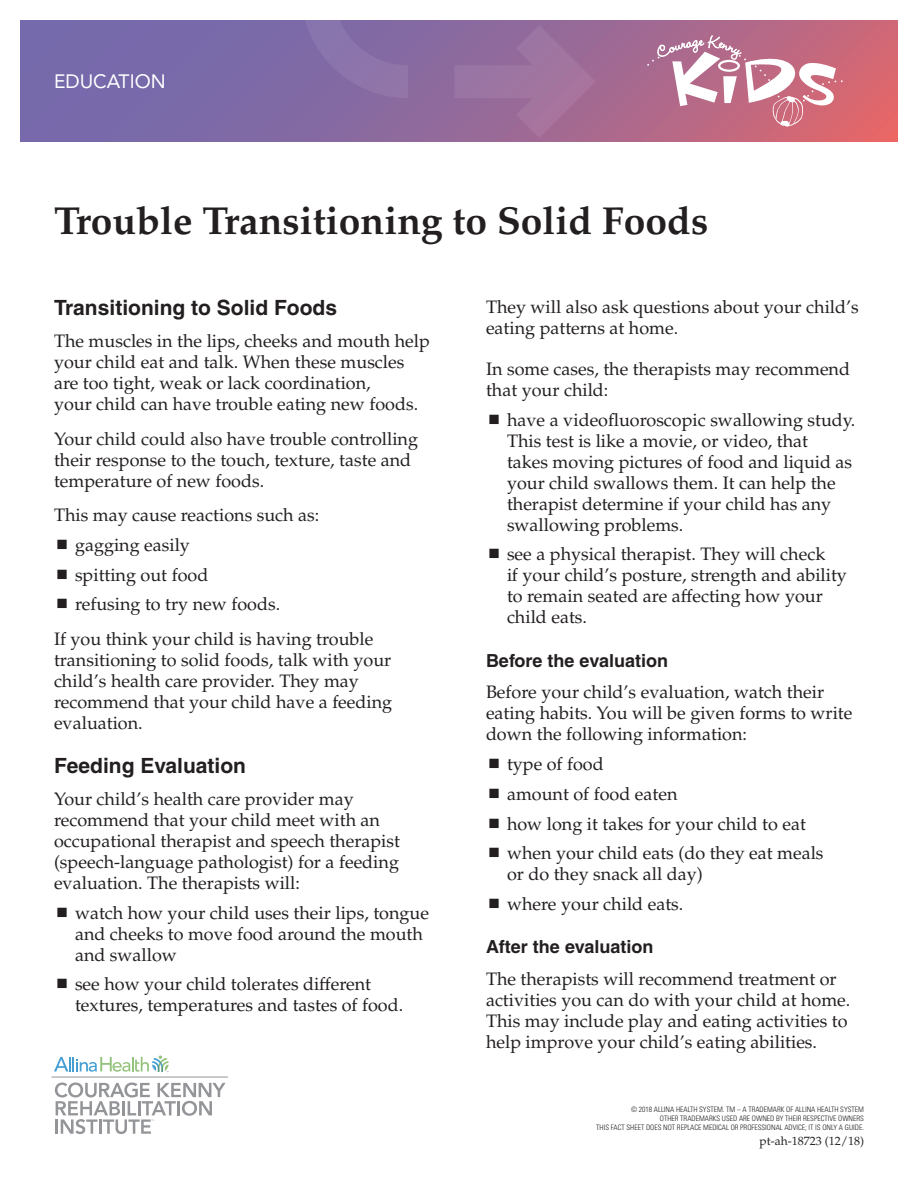
<style>
.page{position:relative;width:918px;height:1188px;background:#fff}
.page>*{position:absolute;margin:0;border:0;box-sizing:border-box;transform-origin:0 0}
.t1{font:700 39px "Palatino LT Pro";color:#231f20}
.Headline{font:700 21px "Helvetica LT Pro";color:#231f20}
.Kicker{font:19.2px "Avenir LT Std";color:#fff}
.Body_copy_before_bul{font:18px/21px "Palatino LT Pro";color:#231f20}
.Body_copy{font:18px/21px "Palatino LT Pro";color:#231f20}
.Body_copy_after_bull{font:18px/21px "Palatino LT Pro";color:#231f20}
.Headline__sub__after{font:700 18px "Helvetica LT Pro";color:#231f20}
.t2{font:12px "Palatino LT Pro";color:#231f20}
.t3{font:300 condensed 7.5px "Univers LT Pro";color:#231f20}
</style>
<div class="page">
<svg style="left:54px;top:1055px;width:115px;height:17px"></svg>
<hr style="left:52px;top:1077px;width:176px;height:1px;background:#939598">
<svg style="left:55px;top:1082px;width:171px;height:52px"></svg>
<svg style="left:20px;top:20px;width:878px;height:122px;background:#90699b"></svg>
<svg style="left:454px;top:25px;width:142px;height:113px;background:#9a6e9b"></svg>
<svg style="left:301px;top:20px;width:127px;height:78px;background:#866da6"></svg>
<svg style="left:647px;top:35px;width:199px;height:92px"></svg>
<p class="Kicker" style="left:54px;top:70px;width:113px">EDUCATION</p>
<p class="t1" style="left:54px;top:196px;width:656px">Trouble Transitioning to Solid Foods</p>
<p class="Headline" style="left:54px;top:295px;width:285px">Transitioning to Solid Foods</p>
<p class="Body_copy" style="left:54px;top:331px;width:378px">The muscles in the lips, cheeks and mouth help your child eat and talk. When these muscles are too tight, weak or lack coordination,<br>your child can have trouble eating new foods.</p>
<p class="Body_copy" style="left:54px;top:428px;width:366px">Your child could also have trouble controlling their response to the touch, texture, taste and temperature of new foods.</p>
<p class="Body_copy_before_bul" style="left:54px;top:505px;width:267px">This may cause reactions such as:</p>
<p class="Body_copy_before_bul" style="left:75px;top:535px;width:116px">gagging easily</p>
<p class="Body_copy_before_bul" style="left:75px;top:564px;width:135px">spitting out food</p>
<p class="Body_copy_before_bul" style="left:75px;top:594px;width:207px">refusing to try new foods.</p>
<p class="Body_copy_after_bull" style="left:54px;top:629px;width:340px">If you think your child is having trouble transitioning to solid foods, talk with your child’s health care provider. They may recommend that your child have a feeding evaluation.</p>
<p class="Headline" style="left:54px;top:753px;width:194px">Feeding Evaluation</p>
<p class="Body_copy_before_bul" style="left:54px;top:788px;width:348px">Your child’s health care provider may recommend that your child meet with an occupational therapist and speech therapist (speech-language pathologist) for a feeding evaluation. The therapists will:</p>
<p class="Body_copy_before_bul" style="left:75px;top:902px;width:356px">watch how your child uses their lips, tongue and cheeks to move food around the mouth and swallow</p>
<p class="Body_copy_before_bul" style="left:75px;top:974px;width:330px">see how your child tolerates different textures, temperatures and tastes of food.</p>
<p class="Body_copy_after_bull" style="left:486px;top:297px;width:374px">They will also ask questions about your child’s eating patterns at home.</p>
<p class="Body_copy_before_bul" style="left:486px;top:358px;width:366px">In some cases, the therapists may recommend that your child:</p>
<p class="Body_copy_before_bul" style="left:507px;top:409px;width:350px">have a videofluoroscopic swallowing study.<br>This test is like a movie, or video, that<br>takes moving pictures of food and liquid as your child swallows them. It can help the therapist determine if your child has any swallowing problems.</p>
<p class="Body_copy_before_bul" style="left:507px;top:544px;width:341px">see a physical therapist. They will check<br>if your child’s posture, strength and ability to remain seated are affecting how your child eats.</p>
<p class="Headline__sub__after" style="left:486px;top:649px;width:184px">Before the evaluation</p>
<p class="Body_copy_before_bul" style="left:486px;top:682px;width:368px">Before your child’s evaluation, watch their eating habits. You will be given forms to write down the following information:</p>
<p class="Body_copy_before_bul" style="left:507px;top:754px;width:98px">type of food</p>
<p class="Body_copy_before_bul" style="left:507px;top:784px;width:172px">amount of food eaten</p>
<p class="Body_copy_before_bul" style="left:507px;top:813px;width:300px">how long it takes for your child to eat</p>
<p class="Body_copy_before_bul" style="left:507px;top:843px;width:318px">when your child eats (do they eat meals or do they snack all day)</p>
<p class="Body_copy_before_bul" style="left:507px;top:894px;width:178px">where your child eats.</p>
<p class="Headline__sub__after" style="left:486px;top:936px;width:169px">After the evaluation</p>
<p class="Body_copy" style="left:486px;top:968px;width:366px">The therapists will recommend treatment or activities you can do with your child at home.<br>This may include play and eating activities to help improve your child’s eating abilities.</p>
<p class="t3" style="left:631px;top:1105px;width:234px">© 2018 ALLINA HEALTH SYSTEM. TM – A TRADEMARK OF ALLINA HEALTH SYSTEM</p>
<p class="t3" style="left:660px;top:1114px;width:206px">OTHER TRADEMARKS USED ARE OWNED BY THEIR RESPECTIVE OWNERS</p>
<p class="t3" style="left:596px;top:1123px;width:269px">THIS FACT SHEET DOES NOT REPLACE MEDICAL OR PROFESSIONAL ADVICE; IT IS ONLY A GUIDE.</p>
<p class="t2" style="left:760px;top:1134px;width:106px">pt-ah-18723 (12/18)</p>
</div>
